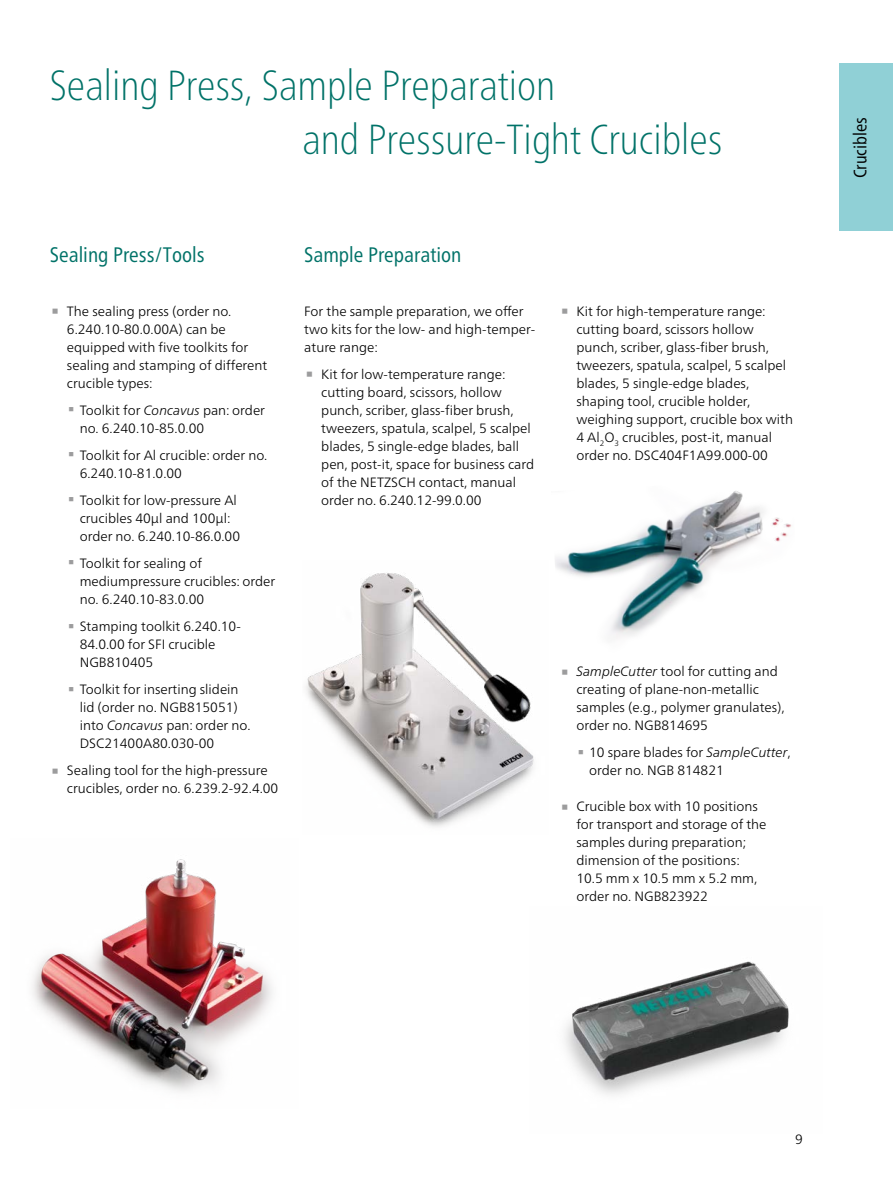
<style>
.page{position:relative;width:893px;height:1191px;background:#fff}
.page>*{position:absolute;margin:0;border:0;box-sizing:border-box;transform-origin:0 0}
.t1{font:45px "Frutiger Neue LTW1 G";color:#9c9c9d}
.Headline_Titel_n{font:100 condensed 42px "Frutiger Neue LTW1 G";color:#007268}
.t2{font:37.5px "Frutiger Neue LTW1 G";color:#9c9c9d}
.Subhead_2_grün_n{font:condensed 21px "Frutiger Neue LTW1 G";color:#007268}
.Subhead_1_schwarz_n{font:condensed 18px "Frutiger Neue LTW1 G";color:#000}
.Fließtext_en_n{font:300 13.5px/18px "Frutiger Neue LTW1 G";color:#000}
.s1{font-style:italic}
</style>
<div class="page">
<img style="left:306px;top:573px;width:228px;height:254px">
<img style="left:555px;top:491px;width:237px;height:147px">
<img style="left:564px;top:961px;width:225px;height:134px">
<img style="left:32px;top:859px;width:240px;height:233px">
<div style="left:839px;top:64px;width:54px;height:167px;background:#90d0d6"></div>
<p class="Headline_Titel_n" style="left:50px;top:55px;width:507px">Sealing Press, Sample Preparation</p>
<p class="Headline_Titel_n" style="left:302px;top:109px;width:422px">and Pressure-Tight Crucibles</p>
<p class="Subhead_2_grün_n" style="left:50px;top:239px;width:156px">Sealing Press/Tools</p>
<p class="t1" style="left:50px;top:281px;width:12px">∙</p>
<p class="Fließtext_en_n" style="left:67px;top:302px;width:202px">The sealing press (order no.<br>6.240.10-80.0.00A) can be equipped with five toolkits for sealing and stamping of different crucible types:</p>
<p class="t2" style="left:67px;top:384px;width:10px">∙</p>
<p class="Fließtext_en_n" style="left:80px;top:401px;width:187px">Toolkit for <span class="s1">Concavus</span> pan: order no. 6.240.10-85.0.00</p>
<p class="t2" style="left:67px;top:429px;width:10px">∙</p>
<p class="Fließtext_en_n" style="left:80px;top:446px;width:189px">Toolkit for Al crucible: order no.<br>6.240.10-81.0.00</p>
<p class="t2" style="left:67px;top:474px;width:10px">∙</p>
<p class="Fließtext_en_n" style="left:80px;top:491px;width:162px">Toolkit for low-pressure Al crucibles 40µl and 100µl: order no. 6.240.10-86.0.00</p>
<p class="t2" style="left:67px;top:537px;width:10px">∙</p>
<p class="Fließtext_en_n" style="left:80px;top:554px;width:197px">Toolkit for sealing of mediumpressure crucibles: order no. 6.240.10-83.0.00</p>
<p class="t2" style="left:67px;top:600px;width:10px">∙</p>
<p class="Fließtext_en_n" style="left:80px;top:617px;width:163px">Stamping toolkit 6.240.10-<br>84.0.00 for SFI crucible<br>NGB810405</p>
<p class="t2" style="left:67px;top:663px;width:10px">∙</p>
<p class="Fließtext_en_n" style="left:80px;top:680px;width:172px">Toolkit for inserting slidein lid (order no. NGB815051) into <span class="s1">Concavus</span> pan: order no.<br>DSC21400A80.030-00</p>
<p class="t1" style="left:50px;top:740px;width:12px">∙</p>
<p class="Fließtext_en_n" style="left:67px;top:761px;width:213px">Sealing tool for the high-pressure crucibles, order no. 6.239.2-92.4.00</p>
<p class="Subhead_2_grün_n" style="left:304px;top:239px;width:159px">Sample Preparation</p>
<p class="Fließtext_en_n" style="left:304px;top:302px;width:233px">For the sample preparation, we offer two kits for the low- and high-temper&shy;ature range:</p>
<p class="t1" style="left:304px;top:344px;width:12px">∙</p>
<p class="Fließtext_en_n" style="left:321px;top:365px;width:214px">Kit for low-temperature range: cutting board, scissors, hollow punch, scriber, glass-fiber brush, tweezers, spatula, scalpel, 5 scalpel blades, 5 single-edge blades, ball pen, post-it, space for business card of the NETZSCH contact, manual order no. 6.240.12-99.0.00</p>
<p class="t1" style="left:559px;top:281px;width:12px">∙</p>
<p class="Fließtext_en_n" style="left:576px;top:302px;width:218px">Kit for high-temperature range: cutting board, scissors hollow punch, scriber, glass-fiber brush, tweezers, spatula, scalpel, 5 scalpel blades, 5 single-edge blades, shaping tool, crucible holder, weighing support, crucible box with 4 Al<sub>2</sub>O<sub>3</sub> crucibles, post-it, manual order no. DSC404F1A99.000-00</p>
<p class="t1" style="left:559px;top:641px;width:12px">∙</p>
<p class="Fließtext_en_n" style="left:576px;top:662px;width:210px"><span class="s1">SampleCutter</span> tool for cutting and creating of plane-non-metallic samples (e.g., polymer granulates), order no. NGB814695</p>
<p class="t2" style="left:576px;top:726px;width:10px">∙</p>
<p class="Fließtext_en_n" style="left:589px;top:743px;width:203px">10 spare blades for <span class="s1">SampleCutter</span>, order no. NGB 814821</p>
<p class="t1" style="left:559px;top:776px;width:12px">∙</p>
<p class="Fließtext_en_n" style="left:576px;top:797px;width:192px">Crucible box with 10 positions for transport and storage of the samples during preparation; dimension of the positions:<br>10.5 mm x 10.5 mm x 5.2 mm, order no. NGB823922</p>
<p class="Subhead_1_schwarz_n" style="left:847px;top:178px;width:63px;rotate:-90deg">Crucibles</p>
<p class="Fließtext_en_n" style="left:795px;top:1130px;width:9px">9</p>
</div>
